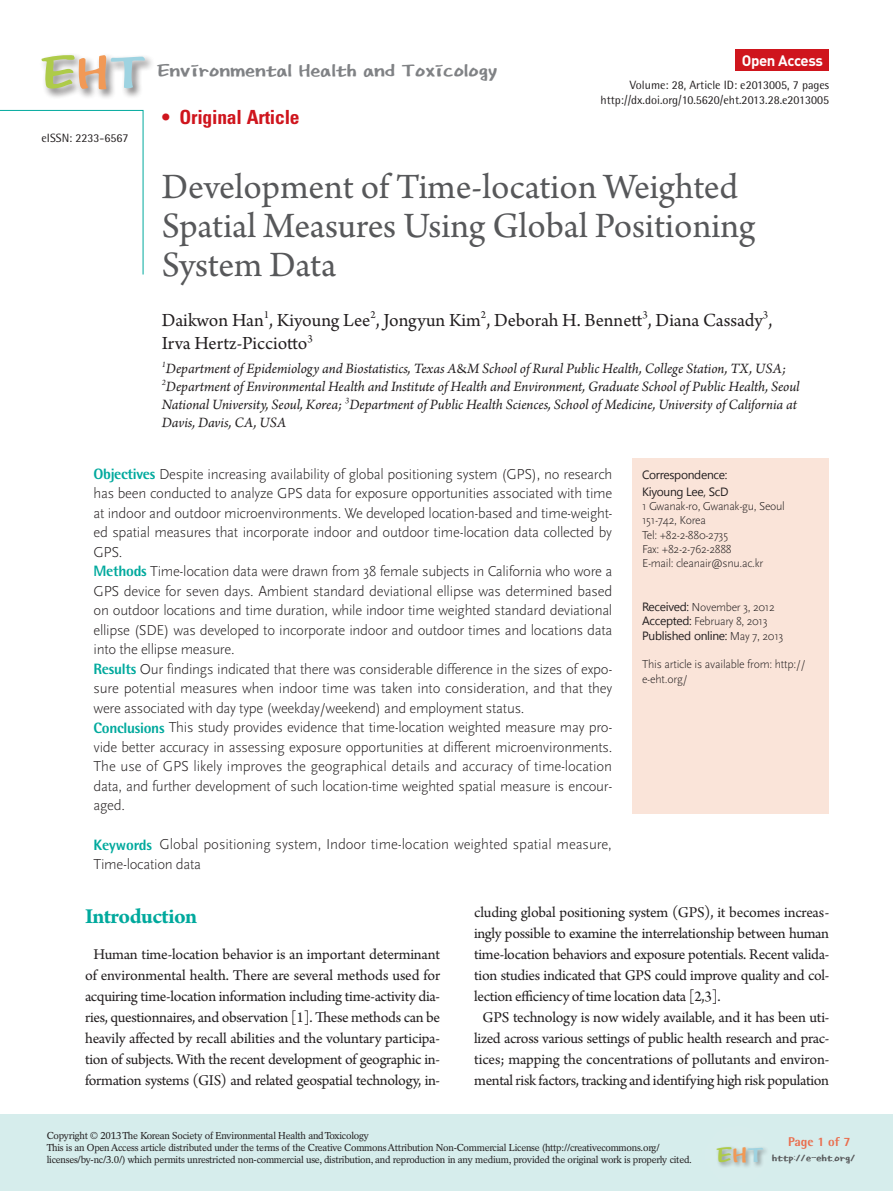
<style>
.page{position:relative;width:893px;height:1191px;background:#fff}
.page>*{position:absolute;margin:0;border:0;box-sizing:border-box;transform-origin:0 0}
.표_본문_-_확정{font:60px "H Ybda M";color:#aecb49}
.제목{font:37.5px/39px "Arno Pro";letter-spacing:-.005em;color:#57585a}
.표_본문_-_확정-2{font:27px "H Ybda M";color:#aecb49}
.표_본문_-_확정-3{font:22.5px "H Ybda M";letter-spacing:-.03em;color:#808285}
.대제목{font:700 22.5px "Arno Pro";letter-spacing:-.02em;color:#00a99d}
.저자{font:19.5px/23.4px "Arno Pro";color:#231f20}
.t1{font:700 condensed 19.5px "Univers LT Std";letter-spacing:-.01em;color:#cf151d}
.본문_성형{font:15.75px/21px "Arno Pro";letter-spacing:-.02em;color:#231f20;text-align:center}
.초록_본문체{font:300 15px/19.5px "Scala Sans";letter-spacing:-.02em;color:#231f20;text-align:justify}
.소속{font:italic 15px/18px "Arno Pro";letter-spacing:-.005em;color:#231f20}
.t2{font:700 15px "DIN Pro";letter-spacing:-.025em;color:#fff}
.t3{font:800 12.75px "Rotis Semi Sans Std";color:#ea6d4d}
.초록_본문체-2{font:300 12px/14.4px "Scala Sans";letter-spacing:-.025em;color:#231f20}
.t4{font:12px "Rotis Semi Sans Std";color:#231f20}
.초록_본문체-3{font:12px/16.5px "Segoe UI";letter-spacing:-.025em;color:#231f20}
.표_본문_-_확정-4{font:12px "H Ybda M";letter-spacing:-.03em;color:#57585a}
.t5{font:10.05px/12px "Rotation LT Std";letter-spacing:-.025em;color:#231f20}
.s1{color:#f19956}
.s2{color:#9ed3e1}
.s3{font-family:"Arno Pro Subhead";font-style:normal}
.s4{font-family:"Rotis Semi Sans Std";font-weight:800;color:#00a99d}
.s5{font-family:"Segoe UI";font-weight:400}
.s6{font-family:"Scala Sans";font-weight:300}
</style>
<div class="page">
<div style="left:0;top:1114px;width:893px;height:77px;background:#d6edec"></div>
<div style="left:671px;top:1100px;width:121px;height:91px;background:#fff;opacity:.75"></div>
<div style="left:632px;top:458px;width:197px;height:355px;background:#fae4d9"></div>
<div style="left:32px;top:45px;width:121px;height:53px;background:#fff;opacity:.75"></div>
<svg style="left:0;top:109px;width:144px;height:166px"></svg>
<div style="left:736px;top:50px;width:93px;height:21px;background:#cf151d"></div>
<p class="표_본문_-_확정" style="left:40px;top:41px;width:108px">E<span class="s1">H</span><span class="s2">T</span></p>
<p class="t4" style="left:42px;top:130px;width:88px">eISSN: 2233-6567</p>
<p class="표_본문_-_확정-3" style="left:157px;top:58px;width:342px">Environmental Health and Toxicology</p>
<p class="t1" style="left:162px;top:105px;width:139px">• Original Article</p>
<p class="t2" style="left:742px;top:50px;width:83px">Open Access</p>
<p class="t4" style="left:630px;top:78px;width:201px">Volume: 28, Article ID: e2013005, 7 pages</p>
<p class="t4" style="left:600px;top:93px;width:230px">http://dx.doi.org/10.5620/eht.2013.28.e2013005</p>
<p class="제목" style="left:162px;top:169px;width:595px">Development of Time-location Weighted<br>Spatial Measures Using Global Positioning<br>System Data</p>
<p class="저자" style="left:162px;top:309px;width:612px">Daikwon Han<sup>1</sup>, Kiyoung Lee<sup>2</sup>, Jongyun Kim<sup>2</sup>, Deborah H. Bennett<sup>3</sup>, Diana Cassady<sup>3</sup>,<br>Irva Hertz-Picciotto<sup>3</sup></p>
<p class="소속" style="left:162px;top:360px;width:639px"><sup>1</sup>Department of Epidemiology and Biostatistics, Texas A<span class="s3">&amp;</span>M School of Rural Public Health, College Station, TX, USA; <sup>2</sup>Department of Environmental Health and Institute of Health and Environment, Graduate School of Public Health, Seoul National University, Seoul, Korea; <sup>3</sup>Department of Public Health Sciences, School of Medicine, University of California at Davis, Davis, CA, USA</p>
<p class="초록_본문체" style="left:94px;top:464px;width:520px"><span class="s4">Objectives</span> Despite increasing availability of global positioning system (GPS), no research has been conducted to analyze GPS data for exposure opportunities associated with time at indoor and outdoor microenvironments. We developed location-based and time-weight&shy;ed spatial measures that incorporate indoor and outdoor time-location data collected by GPS.</p>
<p class="초록_본문체" style="left:94px;top:562px;width:520px"><span class="s4">Methods</span> Time-location data were drawn from 38 female subjects in California who wore a GPS device for seven days. Ambient standard deviational ellipse was determined based on outdoor locations and time duration, while indoor time weighted standard deviational ellipse (SDE) was developed to incorporate indoor and outdoor times and locations data into the ellipse measure.</p>
<p class="초록_본문체" style="left:94px;top:659px;width:520px"><span class="s4">Results</span> Our findings indicated that there was considerable difference in the sizes of expo&shy;sure potential measures when indoor time was taken into consideration, and that they were associated with day type (weekday/weekend) and employment status.</p>
<p class="초록_본문체" style="left:94px;top:718px;width:520px"><span class="s4">Conclusions</span> This study provides evidence that time-location weighted measure may pro&shy;vide better accuracy in assessing exposure opportunities at different microenvironments.<br>The use of GPS likely improves the geographical details and accuracy of time-location data, and further development of such location-time weighted spatial measure is encour&shy;aged.</p>
<p class="초록_본문체" style="left:94px;top:835px;width:520px"><span class="s4">Keywords</span> Global positioning system, Indoor time-location weighted spatial measure,<br>Time-location data</p>
<p class="초록_본문체-3" style="left:642px;top:466px;width:88px">Correspondence:<br>Kiyoung Lee, ScD</p>
<p class="초록_본문체-2" style="left:642px;top:499px;width:144px">1 Gwanak-ro, Gwanak-gu, Seoul<br>151-742, Korea</p>
<p class="초록_본문체-2" style="left:642px;top:528px;width:88px">Tel: +82-2-880-2735</p>
<p class="초록_본문체-2" style="left:642px;top:542px;width:91px">Fax: +82-2-762-2888</p>
<p class="초록_본문체-2" style="left:642px;top:556px;width:123px">E-mail: cleanair@snu.ac.kr</p>
<p class="초록_본문체-2" style="left:642px;top:600px;width:134px"><span class="s5">Received:</span> November 3, 2012</p>
<p class="초록_본문체-2" style="left:642px;top:614px;width:127px"><span class="s5">Accepted:</span> February 8, 2013</p>
<p class="초록_본문체-3" style="left:642px;top:626px;width:143px">Published online: <span class="s6">May 7, 2013</span></p>
<p class="초록_본문체-2" style="left:642px;top:657px;width:165px">This article is available from: http:// e-eht.org/</p>
<p class="대제목" style="left:85px;top:903px;width:114px">Introduction</p>
<p class="본문_성형" style="left:85px;top:945px;width:357px">Human time-location behavior is an important determinant of environmental health. There are several methods used for acquiring time-location information including time-activity dia&shy;ries, questionnaires, and observation [1]. These methods can be heavily affected by recall abilities and the voluntary participa&shy;tion of subjects. With the recent development of geographic in&shy;formation systems (GIS) and related geospatial technology, in-</p>
<p class="본문_성형" style="left:474px;top:903px;width:357px;text-align:justify">cluding global positioning system (GPS), it becomes increas&shy;ingly possible to examine the interrelationship between human time-location behaviors and exposure potentials. Recent valida&shy;tion studies indicated that GPS could improve quality and col&shy;lection efficiency of time location data [2,3].</p>
<p class="본문_성형" style="left:474px;top:1008px;width:357px">GPS technology is now widely available, and it has been uti&shy;lized across various settings of public health research and prac&shy;tices; mapping the concentrations of pollutants and environ&shy;mental risk factors, tracking and identifying high risk population</p>
<p class="t5" style="left:47px;top:1129px;width:324px">Copyright © 2013 The Korean Society of Environmental Health and Toxicology</p>
<p class="t5" style="left:47px;top:1141px;width:647px">This is an Open Access article distributed under the terms of the Creative Commons Attribution Non-Commercial License (http://creativecommons.org/ licenses/by-nc/3.0/) which permits unrestricted non-commercial use, distribution, and reproduction in any medium, provided the original work is properly cited.</p>
<p class="t3" style="left:788px;top:1134px;width:64px">Page 1 of 7</p>
<p class="표_본문_-_확정-2" style="left:716px;top:1140px;width:50px">E<span class="s1">H</span><span class="s2">T</span></p>
<p class="표_본문_-_확정-4" style="left:772px;top:1151px;width:85px">http://e-eht.org/</p>
</div>
